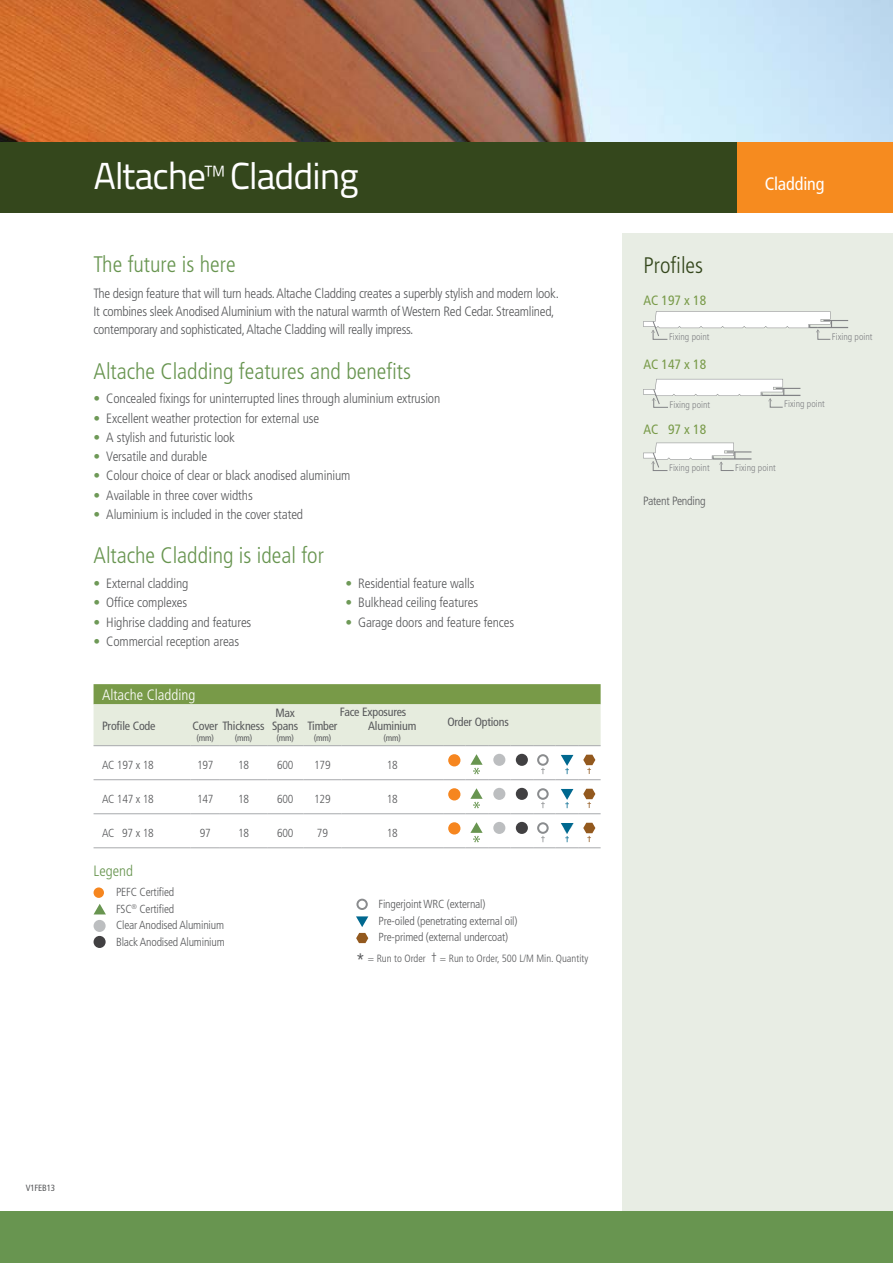
<style>
.page{position:relative;width:893px;height:1263px;background:#fff}
.page>*{position:absolute;margin:0;border:0;box-sizing:border-box;transform-origin:0 0}
.t1{font:37.5px "Titillium Text 15 L 400 wt";letter-spacing:-.04em;color:#fff}
.t2{font:300 condensed 22.5px "Frutiger";color:#689550}
.t3{font:300 condensed 22.5px "Frutiger";color:#34471c}
.t4{font:condensed 18px "Frutiger";letter-spacing:-.005em;color:#fff}
.t5{font:300 condensed 15px "Frutiger";color:#fff}
.t6{font:300 condensed 15px "Frutiger";color:#689550}
.t7{font:300 condensed 13.5px/18px "Frutiger";letter-spacing:-.01em;color:#58595b}
.t8{font:condensed 13.5px "Frutiger";color:#789a48}
.t9{font:condensed 12px/13.5px "Frutiger";letter-spacing:-.015em;color:#58595b}
.t10{font:300 condensed 12px "Frutiger";letter-spacing:-.02em;color:#58595b}
.t11{font:300 condensed 11.7px/16.5px "Frutiger";letter-spacing:-.015em;color:#58595b}
.t12{font:300 condensed 10.5px "Frutiger";color:#58595b}
.t13{font:300 condensed 9.6px "Frutiger";color:#818285}
.t14{font:condensed 9px "Frutiger";letter-spacing:-.02em;color:#58595b}
.s1{color:#6e9957}
.s2{font-size:19.5px}
.s3{font-size:13.5px}
</style>
<div class="page">
<div style="left:622px;top:233px;width:271px;height:979px;background:#e8ede4"></div>
<img style="left:0;top:0;width:893px;height:142px">
<div style="left:0;top:142px;width:893px;height:71px;background:#34471c"></div>
<div style="left:737px;top:142px;width:156px;height:71px;background:#f68b1f"></div>
<hr style="left:94px;top:779px;width:97px;height:1px;background:#a7a9ac">
<svg style="left:191px;top:779px;width:29px;height:1px"></svg>
<hr style="left:220px;top:779px;width:47px;height:1px;background:#a7a9ac">
<hr style="left:267px;top:779px;width:36px;height:1px;background:#a7a9ac">
<hr style="left:303px;top:779px;width:39px;height:1px;background:#a7a9ac">
<hr style="left:342px;top:779px;width:101px;height:1px;background:#a7a9ac">
<hr style="left:94px;top:813px;width:97px;height:1px;background:#a7a9ac">
<svg style="left:191px;top:813px;width:29px;height:1px"></svg>
<hr style="left:220px;top:813px;width:47px;height:1px;background:#a7a9ac">
<hr style="left:267px;top:813px;width:36px;height:1px;background:#a7a9ac">
<hr style="left:303px;top:813px;width:39px;height:1px;background:#a7a9ac">
<hr style="left:342px;top:813px;width:101px;height:1px;background:#a7a9ac">
<hr style="left:94px;top:847px;width:97px;height:1px;background:#a7a9ac">
<svg style="left:191px;top:847px;width:29px;height:1px"></svg>
<hr style="left:220px;top:847px;width:47px;height:1px;background:#a7a9ac">
<hr style="left:267px;top:847px;width:36px;height:1px;background:#a7a9ac">
<hr style="left:303px;top:847px;width:39px;height:1px;background:#a7a9ac">
<hr style="left:342px;top:847px;width:101px;height:1px;background:#a7a9ac">
<svg style="left:94px;top:684px;width:507px;height:62px;background:#c1d0ad"></svg>
<svg style="left:443px;top:754px;width:158px;height:26px"></svg>
<svg style="left:443px;top:788px;width:158px;height:26px"></svg>
<svg style="left:443px;top:822px;width:158px;height:26px"></svg>
<svg style="left:643px;top:379px;width:157px;height:29px"></svg>
<svg style="left:643px;top:311px;width:205px;height:29px"></svg>
<svg style="left:643px;top:443px;width:108px;height:28px"></svg>
<div style="left:94px;top:887px;width:10px;height:11px;background:#f6861f;border-radius:50%"></div>
<svg style="left:94px;top:904px;width:12px;height:10px"></svg>
<div style="left:94px;top:920px;width:12px;height:12px;background:#bcbec0;border-radius:50%"></div>
<div style="left:94px;top:936px;width:12px;height:12px;background:#414042;border-radius:50%"></div>
<svg style="left:356px;top:899px;width:12px;height:11px"></svg>
<svg style="left:356px;top:916px;width:12px;height:11px"></svg>
<svg style="left:356px;top:933px;width:12px;height:10px"></svg>
<div style="left:0;top:1212px;width:893px;height:51px;background:#689550"></div>
<h1 class="t1" style="left:94px;top:154px;width:267px">Altache™ Cladding</h1>
<h2 class="t2" style="left:94px;top:251px;width:144px">The future is here</h2>
<p class="t7" style="left:94px;top:285px;width:467px">The design feature that will turn heads. Altache Cladding creates a superbly stylish and modern look.<br>It combines sleek Anodised Aluminium with the natural warmth of Western Red Cedar. Streamlined, contemporary and sophisticated, Altache Cladding will really impress.</p>
<h2 class="t2" style="left:94px;top:358px;width:319px">Altache Cladding features and benefits</h2>
<p class="t7" style="left:94px;top:390px;width:348px"><span class="s1">•</span> Concealed fixings for uninterrupted lines through aluminium extrusion</p>
<p class="t7" style="left:94px;top:409px;width:227px"><span class="s1">•</span> Excellent weather protection for external use</p>
<p class="t7" style="left:94px;top:428px;width:143px"><span class="s1">•</span> A stylish and futuristic look</p>
<p class="t7" style="left:94px;top:448px;width:115px"><span class="s1">•</span> Versatile and durable</p>
<p class="t7" style="left:94px;top:467px;width:258px"><span class="s1">•</span> Colour choice of clear or black anodised aluminium</p>
<p class="t7" style="left:94px;top:486px;width:161px"><span class="s1">•</span> Available in three cover widths</p>
<p class="t7" style="left:94px;top:505px;width:211px"><span class="s1">•</span> Aluminium is included in the cover stated</p>
<h2 class="t2" style="left:94px;top:543px;width:232px">Altache Cladding is ideal for</h2>
<p class="t7" style="left:94px;top:574px;width:96px"><span class="s1">•</span> External cladding</p>
<p class="t7" style="left:94px;top:594px;width:95px"><span class="s1">•</span> Office complexes</p>
<p class="t7" style="left:94px;top:613px;width:159px"><span class="s1">•</span> Highrise cladding and features</p>
<p class="t7" style="left:94px;top:632px;width:147px"><span class="s1">•</span> Commercial reception areas</p>
<p class="t7" style="left:345px;top:574px;width:131px"><span class="s1">•</span> Residential feature walls</p>
<p class="t7" style="left:345px;top:594px;width:134px"><span class="s1">•</span> Bulkhead ceiling features</p>
<p class="t7" style="left:345px;top:613px;width:170px"><span class="s1">•</span> Garage doors and feature fences</p>
<p class="t5" style="left:102px;top:686px;width:95px">Altache Cladding</p>
<p class="t9" style="left:102px;top:719px;width:55px">Profile Code</p>
<p class="t9" style="left:192px;top:719px;width:73px">Cover Thickness</p>
<p class="t14" style="left:196px;top:733px;width:19px">(mm)</p>
<p class="t14" style="left:235px;top:733px;width:19px">(mm)</p>
<p class="t9" style="left:272px;top:706px;width:28px">Max<br>Spans</p>
<p class="t14" style="left:276px;top:733px;width:19px">(mm)</p>
<p class="t9" style="left:340px;top:705px;width:68px">Face Exposures</p>
<p class="t9" style="left:307px;top:719px;width:31px">Timber</p>
<p class="t14" style="left:314px;top:733px;width:19px">(mm)</p>
<p class="t9" style="left:368px;top:719px;width:50px">Aluminium</p>
<p class="t14" style="left:384px;top:733px;width:19px">(mm)</p>
<p class="t11" style="left:102px;top:757px;width:53px">AC 197 x 18</p>
<p class="t11" style="left:197px;top:757px;width:18px">197</p>
<p class="t11" style="left:238px;top:757px;width:13px">18</p>
<p class="t11" style="left:277px;top:757px;width:18px">600</p>
<p class="t11" style="left:314px;top:757px;width:18px">179</p>
<p class="t11" style="left:387px;top:757px;width:13px">18</p>
<p class="t11" style="left:102px;top:791px;width:53px">AC 147 x 18</p>
<p class="t11" style="left:197px;top:791px;width:18px">147</p>
<p class="t11" style="left:238px;top:791px;width:13px">18</p>
<p class="t11" style="left:277px;top:791px;width:18px">600</p>
<p class="t11" style="left:314px;top:791px;width:18px">129</p>
<p class="t11" style="left:387px;top:791px;width:13px">18</p>
<p class="t11" style="left:102px;top:825px;width:53px">AC 97 x 18</p>
<p class="t11" style="left:200px;top:825px;width:13px">97</p>
<p class="t11" style="left:238px;top:825px;width:13px">18</p>
<p class="t11" style="left:277px;top:825px;width:18px">600</p>
<p class="t11" style="left:317px;top:825px;width:13px">79</p>
<p class="t11" style="left:387px;top:825px;width:13px">18</p>
<p class="t9" style="left:447px;top:715px;width:63px">Order Options</p>
<p class="t6" style="left:94px;top:863px;width:41px">Legend</p>
<p class="t11" style="left:116px;top:884px;width:110px">PEFC Certified<br>FSC<sup>®</sup> Certified<br>Clear Anodised Aluminium<br>Black Anodised Aluminium</p>
<p class="t11" style="left:378px;top:896px;width:141px">Fingerjoint WRC (external)<br>Pre-oiled (penetrating external oil)<br>Pre-primed (external undercoat)</p>
<p class="t12" style="left:356px;top:952px;width:234px"><span class="s2">*</span> = Run to Order <span class="s3">†</span> = Run to Order, 500 L/M Min. Quantity</p>
<h2 class="t3" style="left:643px;top:253px;width:61px">Profiles</h2>
<p class="t8" style="left:643px;top:292px;width:64px">AC 197 x 18</p>
<h3 class="t4" style="left:765px;top:173px;width:61px">Cladding</h3>
<p class="t13" style="left:669px;top:331px;width:42px">Fixing point</p>
<p class="t13" style="left:832px;top:331px;width:42px">Fixing point</p>
<p class="t8" style="left:643px;top:357px;width:64px">AC 147 x 18</p>
<p class="t13" style="left:670px;top:399px;width:42px">Fixing point</p>
<p class="t13" style="left:784px;top:399px;width:42px">Fixing point</p>
<p class="t8" style="left:643px;top:422px;width:64px">AC 97 x 18</p>
<p class="t13" style="left:669px;top:462px;width:42px">Fixing point</p>
<p class="t13" style="left:735px;top:462px;width:42px">Fixing point</p>
<p class="t10" style="left:643px;top:494px;width:64px">Patent Pending</p>
<p class="t14" style="left:26px;top:1182px;width:31px">V1FEB13</p>
</div>
